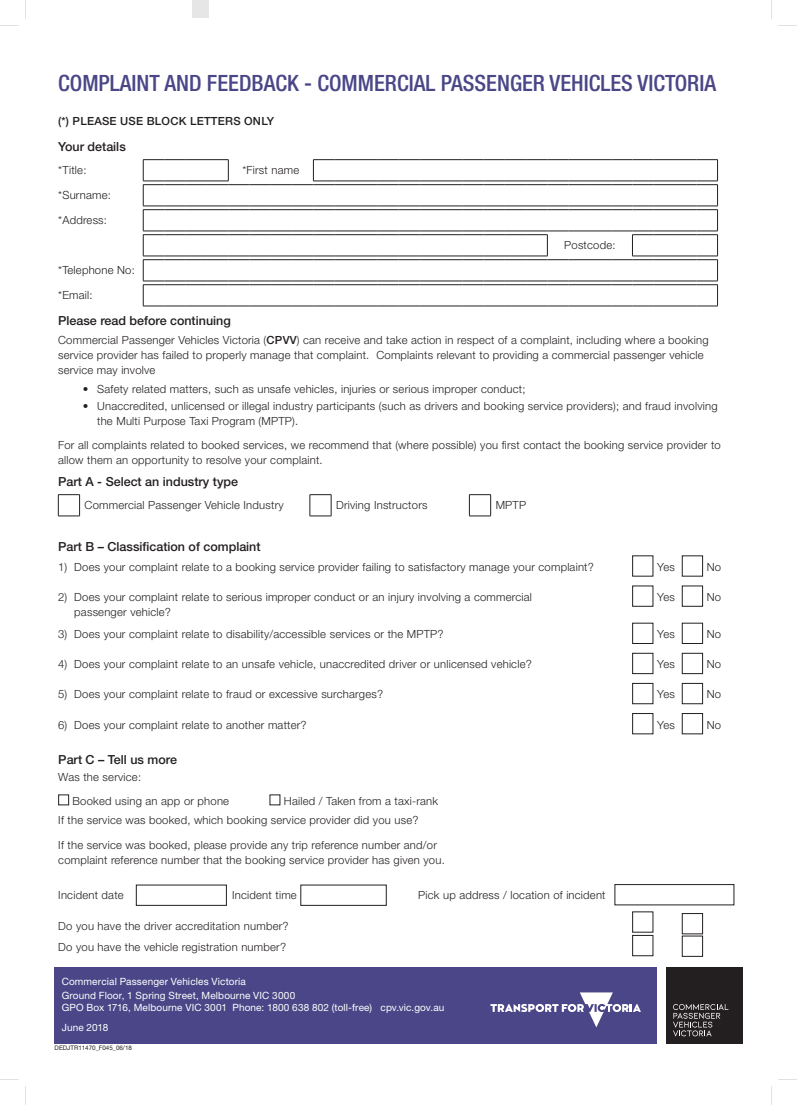
<style>
.page{position:relative;width:797px;height:1105px;background:#fff}
.page>*{position:absolute;margin:0;border:0;box-sizing:border-box;transform-origin:0 0}
.t1{font:500 condensed 22.5px "Helvetica Neue LT Std";color:#4a4687}
.Sub_Head_1{font:500 12.5px "Helvetica Neue LT Std";color:#231f20}
.T_C_Sub_Head_2{font:500 12.5px "Helvetica Neue LT Std";color:#231f20}
.BC{font:300 11.25px/15px "Helvetica Neue LT Std";letter-spacing:.02em;color:#231f20}
.BC-2{font:500 11.25px "Helvetica Neue LT Std";letter-spacing:.02em;color:#231f20}
.t2{font:10px/13.8px "Helvetica Neue LT Std";letter-spacing:.015em;color:#fff}
.t3{font:6.25px "Helvetica Neue LT Std";color:#231f20}
.s1{font-weight:500}
</style>
<div class="page">
<div style="left:55px;top:967px;width:602px;height:76px;background:#4a4687"></div>
<div style="left:666px;top:967px;width:76px;height:76px;background:#231f20"></div>
<svg style="left:673px;top:1004px;width:55px;height:33px"></svg>
<svg style="left:490px;top:992px;width:151px;height:35px"></svg>
<svg style="left:143px;top:159px;width:575px;height:148px"></svg>
<svg style="left:58px;top:494px;width:433px;height:23px"></svg>
<svg style="left:632px;top:556px;width:71px;height:179px"></svg>
<div style="left:632px;top:556px;width:21px;height:20px;background:#fff"></div>
<div style="left:682px;top:556px;width:20px;height:20px;background:#fff"></div>
<div style="left:632px;top:586px;width:21px;height:20px;background:#fff"></div>
<div style="left:682px;top:586px;width:20px;height:20px;background:#fff"></div>
<div style="left:632px;top:623px;width:21px;height:20px;background:#fff"></div>
<div style="left:632px;top:623px;width:21px;height:21px;border:1px solid #231f20"></div>
<div style="left:682px;top:623px;width:20px;height:20px;background:#fff"></div>
<div style="left:682px;top:623px;width:20px;height:21px;border:1px solid #231f20"></div>
<div style="left:632px;top:653px;width:21px;height:21px;background:#fff"></div>
<div style="left:632px;top:653px;width:21px;height:21px;border:1px solid #231f20"></div>
<div style="left:682px;top:653px;width:20px;height:21px;background:#fff"></div>
<div style="left:682px;top:653px;width:20px;height:21px;border:1px solid #231f20"></div>
<div style="left:632px;top:683px;width:21px;height:21px;background:#fff"></div>
<div style="left:632px;top:683px;width:21px;height:21px;border:1px solid #231f20"></div>
<div style="left:682px;top:683px;width:20px;height:21px;background:#fff"></div>
<div style="left:682px;top:683px;width:20px;height:21px;border:1px solid #231f20"></div>
<div style="left:632px;top:713px;width:21px;height:21px;background:#fff"></div>
<div style="left:632px;top:713px;width:21px;height:21px;border:1px solid #231f20"></div>
<div style="left:682px;top:713px;width:20px;height:21px;background:#fff"></div>
<div style="left:682px;top:713px;width:20px;height:21px;border:1px solid #231f20"></div>
<div style="left:58px;top:794px;width:11px;height:11px;border:1px solid #231f20"></div>
<div style="left:632px;top:935px;width:21px;height:21px;border:1px solid #231f20"></div>
<div style="left:682px;top:913px;width:20px;height:21px;border:1px solid #231f20"></div>
<div style="left:614px;top:884px;width:120px;height:21px;border:1px solid #231f20"></div>
<svg style="left:771px;top:1079px;width:26px;height:26px"></svg>
<div style="left:391px;top:2px;width:14px;height:14px;border:2px solid #fff;border-radius:50%"></div>
<div style="left:394px;top:5px;width:9px;height:9px;border:2px solid #fff;border-radius:50%"></div>
<div style="left:192px;top:1px;width:17px;height:17px;background:#e6e6e6"></div>
<p class="t1" style="left:58px;top:69px;width:659px">COMPLAINT AND FEEDBACK - COMMERCIAL PASSENGER VEHICLES VICTORIA</p>
<p class="BC-2" style="left:58px;top:115px;width:217px">(*) PLEASE USE BLOCK LETTERS ONLY</p>
<p class="Sub_Head_1" style="left:58px;top:139px;width:69px">Your details</p>
<p class="BC" style="left:58px;top:163px;width:30px">*Title:</p>
<p class="BC" style="left:242px;top:163px;width:58px">*First name</p>
<p class="BC" style="left:58px;top:188px;width:54px">*Surname:</p>
<p class="BC" style="left:58px;top:213px;width:50px">*Address:</p>
<p class="BC" style="left:564px;top:238px;width:53px">Postcode:</p>
<p class="BC" style="left:58px;top:263px;width:78px">*Telephone No:</p>
<p class="BC" style="left:58px;top:288px;width:36px">*Email:</p>
<p class="Sub_Head_1" style="left:58px;top:313px;width:174px">Please read before continuing</p>
<p class="BC" style="left:58px;top:332px;width:652px">Commercial Passenger Vehicles Victoria (<span class="s1">CPVV</span>) can receive and take action in respect of a complaint, including where a booking service provider has failed to properly manage that complaint. Complaints relevant to providing a commercial passenger vehicle service may involve</p>
<p class="BC" style="left:83px;top:381px;width:444px">• Safety related matters, such as unsafe vehicles, injuries or serious improper conduct;</p>
<p class="BC" style="left:97px;top:398px;width:622px;text-indent:-14px">• Unaccredited, unlicensed or illegal industry participants (such as drivers and booking service providers); and fraud involving the Multi Purpose Taxi Program (MPTP).</p>
<p class="BC" style="left:58px;top:437px;width:664px">For all complaints related to booked services, we recommend that (where possible) you first contact the booking service provider to allow them an opportunity to resolve your complaint.</p>
<p class="Sub_Head_1" style="left:58px;top:474px;width:181px">Part A - Select an industry type</p>
<p class="BC" style="left:85px;top:498px;width:200px">Commercial Passenger Vehicle Industry</p>
<p class="BC" style="left:336px;top:498px;width:93px">Driving Instructors</p>
<p class="BC" style="left:495px;top:498px;width:32px">MPTP</p>
<p class="T_C_Sub_Head_2" style="left:58px;top:539px;width:204px">Part B – Classification of complaint</p>
<p class="BC" style="left:58px;top:559px;width:537px">1) Does your complaint relate to a booking service provider failing to satisfactory manage your complaint?</p>
<p class="BC" style="left:657px;top:559px;width:19px">Yes</p>
<p class="BC" style="left:706px;top:559px;width:16px">No</p>
<p class="BC" style="left:74px;top:589px;width:459px;text-indent:-16px">2) Does your complaint relate to serious improper conduct or an injury involving a commercial passenger vehicle?</p>
<p class="BC" style="left:657px;top:589px;width:19px">Yes</p>
<p class="BC" style="left:706px;top:589px;width:16px">No</p>
<p class="BC" style="left:58px;top:626px;width:387px">3) Does your complaint relate to disability/accessible services or the MPTP?</p>
<p class="BC" style="left:657px;top:626px;width:19px">Yes</p>
<p class="BC" style="left:706px;top:626px;width:16px">No</p>
<p class="BC" style="left:58px;top:656px;width:475px">4) Does your complaint relate to an unsafe vehicle, unaccredited driver or unlicensed vehicle?</p>
<p class="BC" style="left:657px;top:656px;width:19px">Yes</p>
<p class="BC" style="left:706px;top:656px;width:16px">No</p>
<p class="BC" style="left:58px;top:687px;width:326px">5) Does your complaint relate to fraud or excessive surcharges?</p>
<p class="BC" style="left:657px;top:687px;width:19px">Yes</p>
<p class="BC" style="left:706px;top:687px;width:16px">No</p>
<p class="BC" style="left:58px;top:717px;width:250px">6) Does your complaint relate to another matter?</p>
<p class="BC" style="left:657px;top:717px;width:19px">Yes</p>
<p class="BC" style="left:706px;top:717px;width:16px">No</p>
<p class="Sub_Head_1" style="left:58px;top:752px;width:120px">Part C – Tell us more</p>
<p class="BC" style="left:58px;top:770px;width:84px">Was the service:</p>
<p class="BC" style="left:73px;top:793px;width:158px">Booked using an app or phone</p>
<p class="BC" style="left:284px;top:793px;width:156px">Hailed / Taken from a taxi-rank</p>
<p class="BC" style="left:58px;top:812px;width:362px">If the service was booked, which booking service provider did you use?</p>
<p class="BC" style="left:58px;top:837px;width:380px">If the service was booked, please provide any trip reference number and/or</p>
<p class="BC" style="left:58px;top:852px;width:388px">complaint reference number that the booking service provider has given you.</p>
<p class="BC" style="left:58px;top:887px;width:67px">Incident date</p>
<p class="BC" style="left:232px;top:887px;width:66px">Incident time</p>
<p class="BC" style="left:418px;top:887px;width:189px">Pick up address / location of incident</p>
<p class="BC" style="left:58px;top:918px;width:232px">Do you have the driver accreditation number?</p>
<p class="BC" style="left:58px;top:939px;width:229px">Do you have the vehicle registration number?</p>
<p class="t2" style="left:62px;top:974px;width:235px">Commercial Passenger Vehicles Victoria<br>Ground Floor, 1 Spring Street, Melbourne VIC 3000</p>
<p class="t2" style="left:62px;top:998px;width:384px;line-height:19.6px">GPO Box 1716, Melbourne VIC 3001 Phone: 1800 638 802 (toll-free) cpv.vic.gov.au<br>June 2018</p>
<p class="t3" style="left:55px;top:1044px;width:79px">DEDJTR11470_F045_06/18</p>
</div>
